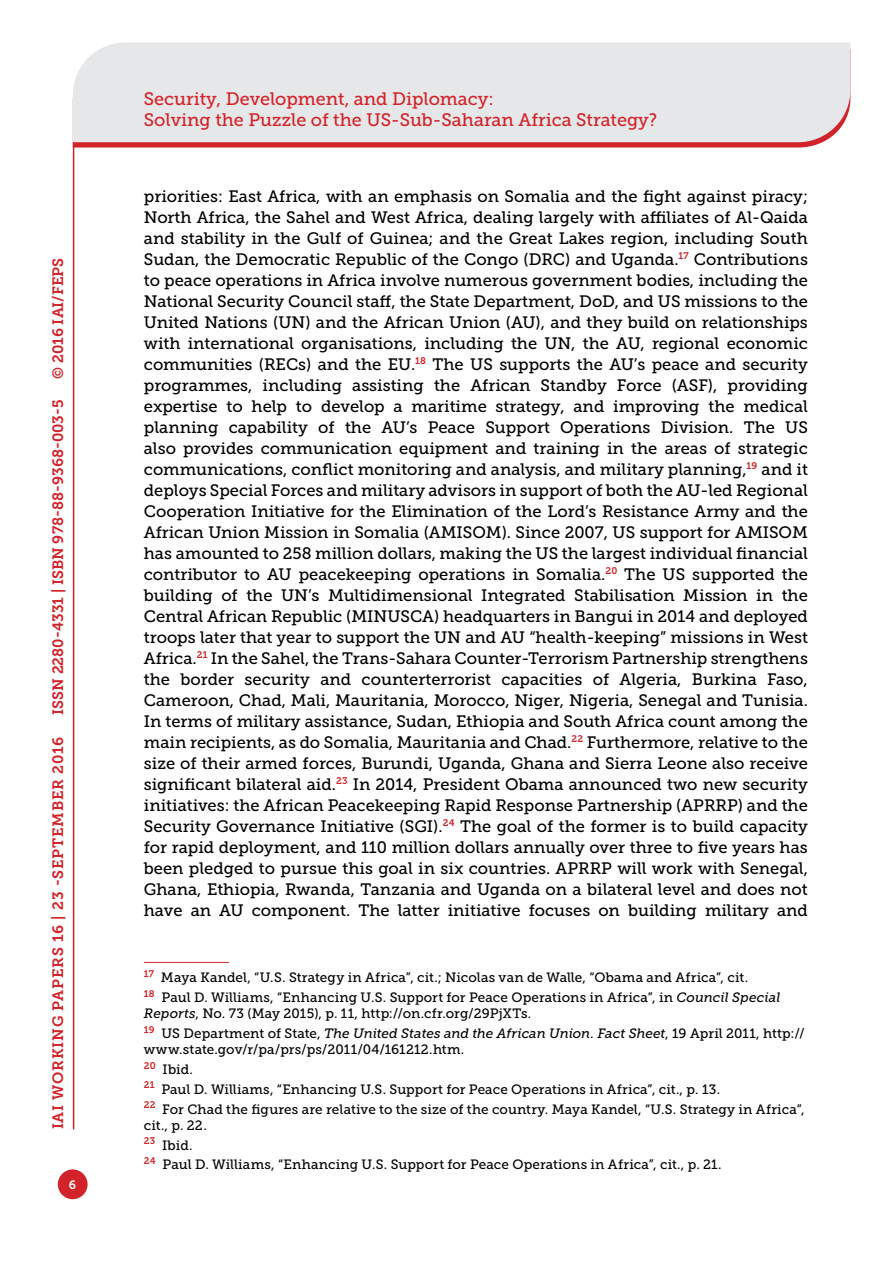
<style>
.page{position:relative;width:893px;height:1263px;background:#fff}
.page>*{position:absolute;margin:0;border:0;box-sizing:border-box;transform-origin:0 0}
.t1{font:18px/21.6px "Museo Slab 500";color:#d2232a}
.t2{font:16.5px/21px "Museo Slab 500";color:#000;text-align:justify}
.t3{font:15px "Museo Slab 700";color:#d2232a}
.t4{font:15px "Museo Slab 700";letter-spacing:.05em;color:#d2232a}
.t5{font:13.5px/19.8px "Museo Slab 500";letter-spacing:.01em;color:#000}
.t6{font:12px "Museo Slab 700";color:#fff}
.s1{font-style:italic}
</style>
<div class="page">
<svg style="left:74px;top:142px;width:749px;height:6px;background:#d63d43"></svg>
<div style="left:73px;top:43px;width:777px;height:99px;background:#e6e7e8"></div>
<div style="left:58px;top:1169px;width:30px;height:30px;background:#d2232a;border-radius:50%"></div>
<hr style="left:73px;top:142px;width:1px;height:987px;background:#d2232a">
<hr style="left:144px;top:962px;width:85px;height:1px;background:#d2232a">
<p class="t3" style="left:50px;top:379px;width:123px;rotate:-90deg">© 2016 IAI/FEPS</p>
<p class="t3" style="left:49px;top:715px;width:317px;rotate:-90deg">ISSN 2280-4331 | ISBN 978-88-9368-003-5</p>
<p class="t4" style="left:50px;top:1129px;width:394px;rotate:-90deg">IAI WORKING PAPERS 16 | 23 -SEPTEMBER 2016</p>
<p class="t6" style="left:69px;top:1178px;width:9px">6</p>
<p class="t1" style="left:144px;top:88px;width:515px">Security, Development, and Diplomacy:<br>Solving the Puzzle of the US-Sub-Saharan Africa Strategy?</p>
<p class="t2" style="left:144px;top:186px;width:666px">priorities: East Africa, with an emphasis on Somalia and the fight against piracy; North Africa, the Sahel and West Africa, dealing largely with affiliates of Al-Qaida and stability in the Gulf of Guinea; and the Great Lakes region, including South Sudan, the Democratic Republic of the Congo (DRC) and Uganda.<sup>17</sup> Contributions to peace operations in Africa involve numerous government bodies, including the National Security Council staff, the State Department, DoD, and US missions to the United Nations (UN) and the African Union (AU), and they build on relationships with international organisations, including the UN, the AU, regional economic communities (RECs) and the EU.<sup>18</sup> The US supports the AU’s peace and security programmes, including assisting the African Standby Force (ASF), providing expertise to help to develop a maritime strategy, and improving the medical planning capability of the AU’s Peace Support Operations Division. The US also provides communication equipment and training in the areas of strategic communications, conflict monitoring and analysis, and military planning,<sup>19</sup> and it deploys Special Forces and military advisors in support of both the AU-led Regional Cooperation Initiative for the Elimination of the Lord’s Resistance Army and the African Union Mission in Somalia (AMISOM). Since 2007, US support for AMISOM has amounted to 258 million dollars, making the US the largest individual financial contributor to AU peacekeeping operations in Somalia.<sup>20</sup> The US supported the building of the UN’s Multidimensional Integrated Stabilisation Mission in the Central African Republic (MINUSCA) headquarters in Bangui in 2014 and deployed troops later that year to support the UN and AU “health-keeping” missions in West Africa.<sup>21</sup> In the Sahel, the Trans-Sahara Counter-Terrorism Partnership strengthens the border security and counterterrorist capacities of Algeria, Burkina Faso, Cameroon, Chad, Mali, Mauritania, Morocco, Niger, Nigeria, Senegal and Tunisia.<br>In terms of military assistance, Sudan, Ethiopia and South Africa count among the main recipients, as do Somalia, Mauritania and Chad.<sup>22</sup> Furthermore, relative to the size of their armed forces, Burundi, Uganda, Ghana and Sierra Leone also receive significant bilateral aid.<sup>23</sup> In 2014, President Obama announced two new security initiatives: the African Peacekeeping Rapid Response Partnership (APRRP) and the Security Governance Initiative (SGI).<sup>24</sup> The goal of the former is to build capacity for rapid deployment, and 110 million dollars annually over three to five years has been pledged to pursue this goal in six countries. APRRP will work with Senegal, Ghana, Ethiopia, Rwanda, Tanzania and Uganda on a bilateral level and does not have an AU component. The latter initiative focuses on building military and</p>
<p class="t5" style="left:144px;top:968px;width:638px"><sup>17</sup> Maya Kandel, “U.S. Strategy in Africa”, cit.; Nicolas van de Walle, “Obama and Africa”, cit.<br><sup>18</sup> Paul D. Williams, “Enhancing U.S. Support for Peace Operations in Africa”, in <span class="s1">Council Special</span></p>
<p class="t5" style="left:144px;top:1004px;width:662px"><span class="s1">Reports</span>, No. 73 (May 2015), p. 11, http://on.cfr.org/29PjXTs.<br><sup>19</sup> US Department of State, <span class="s1">The United States and the African Union. Fact Sheet</span>, 19 April 2011, http://</p>
<p class="t5" style="left:144px;top:1040px;width:662px">www.state.gov/r/pa/prs/ps/2011/04/161212.htm.<br><sup>20</sup> Ibid.<br><sup>21</sup> Paul D. Williams, “Enhancing U.S. Support for Peace Operations in Africa”, cit., p. 13.<br><sup>22</sup> For Chad the figures are relative to the size of the country. Maya Kandel, “U.S. Strategy in Africa”,</p>
<p class="t5" style="left:144px;top:1115px;width:579px">cit., p. 22.<br><sup>23</sup> Ibid.<br><sup>24</sup> Paul D. Williams, “Enhancing U.S. Support for Peace Operations in Africa”, cit., p. 21.</p>
</div>
